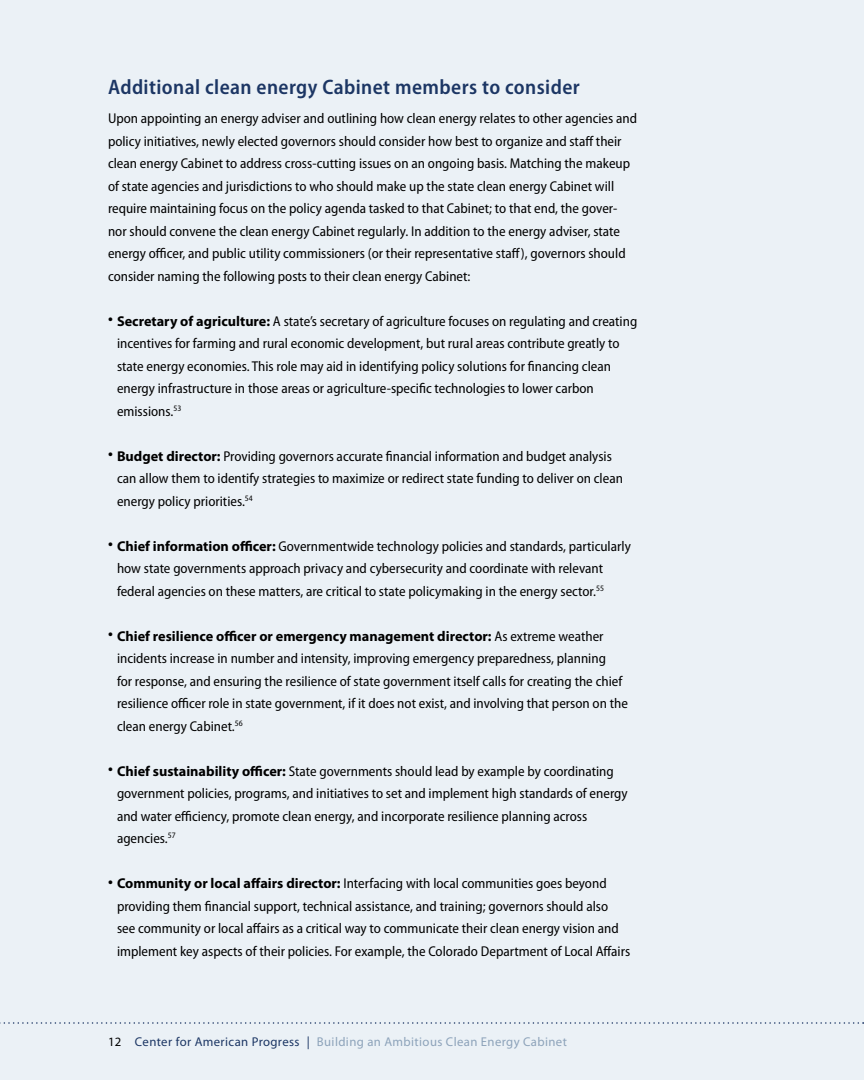
<style>
.page{position:relative;width:864px;height:1080px;background:#ebf1f6}
.page>*{position:absolute;margin:0;border:0;box-sizing:border-box;transform-origin:0 0}
.t1{font:600 semi-condensed 21px "Myriad Pro";letter-spacing:.02em;color:#1c3664}
.t2{font:semi-condensed 14.25px/22.5px "Myriad Pro";color:#000}
.t3{font:12.75px "Myriad Pro";letter-spacing:.03em;color:#8da3ba}
.s1{font-weight:700;font-stretch:normal}
.s2{color:#000}
.s3{color:#1c3664}
</style>
<div class="page">
<svg style="left:0;top:1022px;width:864px;height:2px"></svg>
<h1 class="t1" style="left:108px;top:75px;width:473px">Additional clean energy Cabinet members to consider</h1>
<p class="t2" style="left:108px;top:107px;width:531px">Upon appointing an energy adviser and outlining how clean energy relates to other agencies and policy initiatives, newly elected governors should consider how best to organize and staff their clean energy Cabinet to address cross-cutting issues on an ongoing basis. Matching the makeup of state agencies and jurisdictions to who should make up the state clean energy Cabinet will require maintaining focus on the policy agenda tasked to that Cabinet; to that end, the gover&shy;nor should convene the clean energy Cabinet regularly. In addition to the energy adviser, state energy officer, and public utility commissioners (or their representative staff), governors should consider naming the following posts to their clean energy Cabinet:</p>
<p class="t2" style="left:117px;top:310px;width:522px;text-indent:-9px"><sup>•</sup> <span class="s1">Secretary of agriculture:</span> A state’s secretary of agriculture focuses on regulating and creating incentives for farming and rural economic development, but rural areas contribute greatly to state energy economies. This role may aid in identifying policy solutions for financing clean energy infrastructure in those areas or agriculture-specific technologies to lower carbon emissions.<sup>53</sup></p>
<p class="t2" style="left:117px;top:445px;width:507px;text-indent:-9px"><sup>•</sup> <span class="s1">Budget director:</span> Providing governors accurate financial information and budget analysis can allow them to identify strategies to maximize or redirect state funding to deliver on clean energy policy priorities.<sup>54</sup></p>
<p class="t2" style="left:117px;top:535px;width:515px;text-indent:-9px"><sup>•</sup> <span class="s1">Chief information officer:</span> Governmentwide technology policies and standards, particularly how state governments approach privacy and cybersecurity and coordinate with relevant federal agencies on these matters, are critical to state policymaking in the energy sector.<sup>55</sup></p>
<p class="t2" style="left:117px;top:625px;width:512px;text-indent:-9px"><sup>•</sup> <span class="s1">Chief resilience officer or emergency management director:</span> As extreme weather incidents increase in number and intensity, improving emergency preparedness, planning<br>for response, and ensuring the resilience of state government itself calls for creating the chief resilience officer role in state government, if it does not exist, and involving that person on the clean energy Cabinet.<sup>56</sup></p>
<p class="t2" style="left:117px;top:760px;width:512px;text-indent:-9px"><sup>•</sup> <span class="s1">Chief sustainability officer:</span> State governments should lead by example by coordinating government policies, programs, and initiatives to set and implement high standards of energy and water efficiency, promote clean energy, and incorporate resilience planning across agencies.<sup>57</sup></p>
<p class="t2" style="left:117px;top:872px;width:515px;text-indent:-9px"><sup>•</sup> <span class="s1">Community or local affairs director:</span> Interfacing with local communities goes beyond providing them financial support, technical assistance, and training; governors should also<br>see community or local affairs as a critical way to communicate their clean energy vision and implement key aspects of their policies. For example, the Colorado Department of Local Affairs</p>
<p class="t3" style="left:108px;top:1033px;width:460px"><span class="s2">12</span> <span class="s3">Center for American Progress |</span> Building an Ambitious Clean Energy Cabinet</p>
</div>
